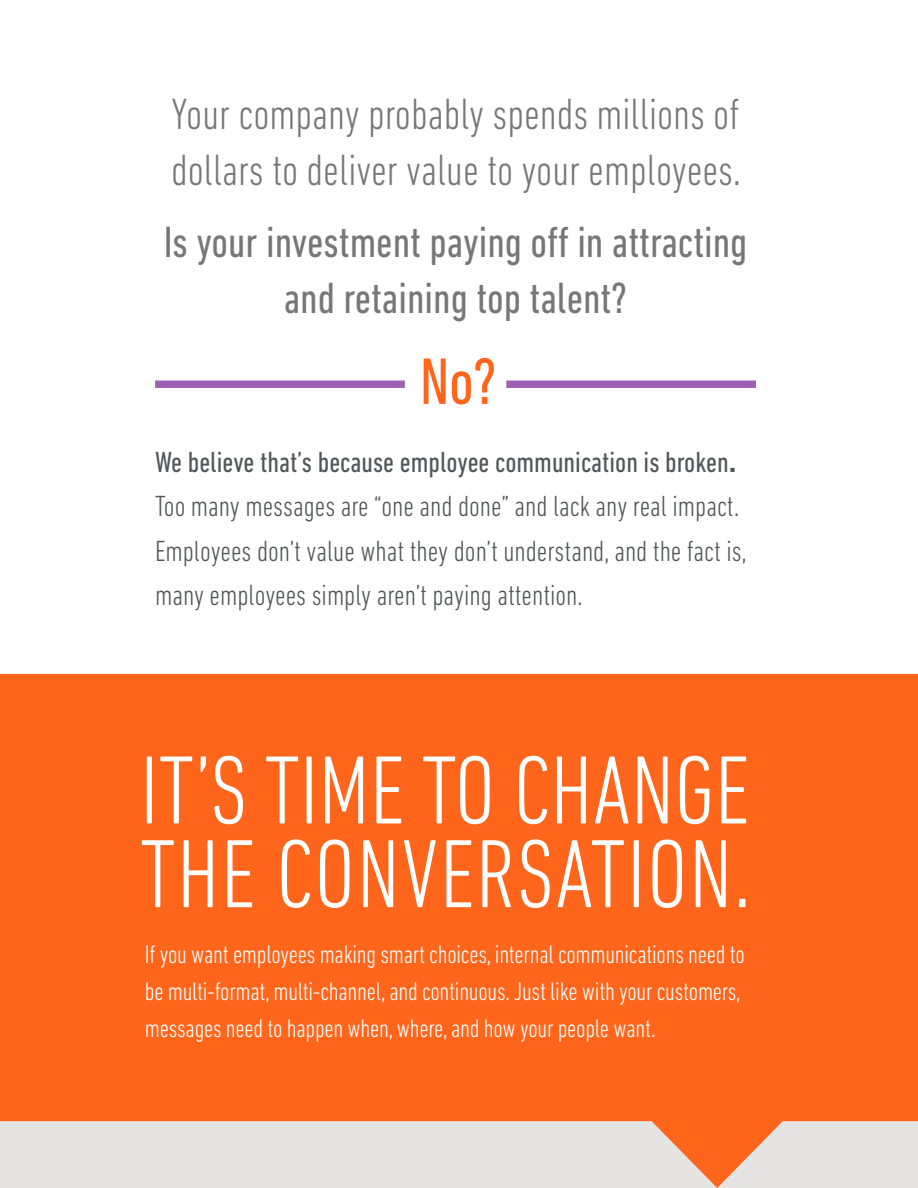
<style>
.page{position:relative;width:918px;height:1188px;background:#fff}
.page>*{position:absolute;margin:0;border:0;box-sizing:border-box;transform-origin:0 0}
.H1_headers{font:300 condensed 98.4px/83.7px "DIN Next LT Pro";letter-spacing:.015em;color:#fff}
.intro_copy{font:condensed 66.75px "DIN Next LT Pro";color:#ff661c}
.H1_headers-2{font:300 condensed 44.55px/55.7px "DIN Next LT Pro";color:#77777a}
.H1_headers-3{font:condensed 44.55px/55.7px "DIN Next LT Pro";color:#77777a;text-align:center}
.intro_copy-2{font:300 condensed 29.7px/44.5px "DIN Next LT Pro";color:#54555a}
.intro_copy-3{font:300 condensed 25.95px/37px "DIN Next LT Pro";letter-spacing:-.01em;color:#fff}
.s1{font-weight:400}
.s2{font-weight:700;font-stretch:normal}
</style>
<div class="page">
<svg style="left:0;top:674px;width:918px;height:514px;background:#fb7534"></svg>
<div style="left:155px;top:381px;width:250px;height:7px;background:#9e60b4"></div>
<div style="left:506px;top:381px;width:250px;height:7px;background:#9e60b4"></div>
<p class="H1_headers-2" style="left:171px;top:86px;width:571px">Your company probably spends millions of dollars to deliver value to your employees.</p>
<p class="H1_headers-3" style="left:164px;top:214px;width:585px">Is your investment paying off in attracting and retaining top talent?</p>
<p class="intro_copy" style="left:420px;top:344px;width:79px">No?</p>
<p class="intro_copy-2" style="left:155px;top:439px;width:593px"><span class="s1">We believe that’s because employee communication is broken</span><span class="s2">.<br></span>Too many messages are “one and done” and lack any real impact.<br>Employees don’t value what they don’t understand, and the fact is, many employees simply aren’t paying attention.</p>
<p class="H1_headers" style="left:140px;top:747px;width:612px">IT’S TIME TO CHANGE<br>THE CONVERSATION.</p>
<p class="intro_copy-3" style="left:145px;top:935px;width:602px">If you want employees making smart choices, internal communications need to be multi-format, multi-channel, and continuous. Just like with your customers, messages need to happen when, where, and how your people want.</p>
</div>
